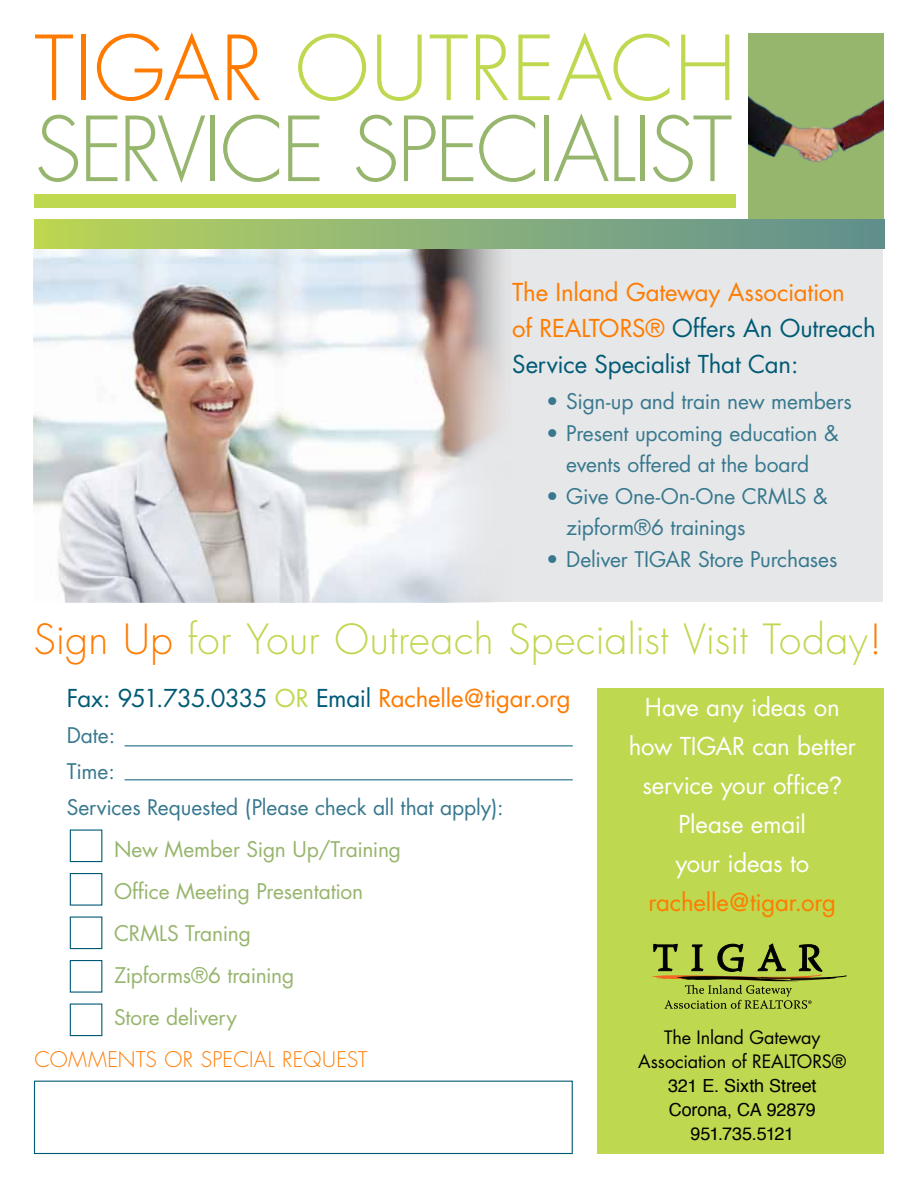
<style>
.page{position:relative;width:918px;height:1188px;background:#fff}
.page>*{position:absolute;margin:0;border:0;box-sizing:border-box;transform-origin:0 0}
.t1{font:300 87px/81px "Futura";letter-spacing:-.025em;color:#96b56d}
.t2{font:300 40.5px "Futura";letter-spacing:.005em;color:#bed84f}
.t3{font:24px/36px "Futura";letter-spacing:-.01em;color:#005a76}
.t4{font:24px/39px "Futura";letter-spacing:-.01em;color:#fff;text-align:center}
.t5{font:24px "Futura";letter-spacing:-.01em;color:#ff7b00}
.t6{font:21px/31.5px "Futura";letter-spacing:-.005em;color:#37788e}
.t7{font:21px/42px "Futura";letter-spacing:-.01em;color:#96b56d}
.t8{font:300 21px "Futura";letter-spacing:.03em;color:#ff7b00}
.t9{font:18px/24px "Helvetica";letter-spacing:-.01em;color:#000;text-align:center}
.t10{font:18px/24px "Futura";letter-spacing:-.005em;color:#000;text-align:center}
.s1{color:#ff7b00}
.s2{color:#bed84f}
.s3{font-family:"Arial"}
</style>
<div class="page">
<div style="left:748px;top:34px;width:136px;height:199px;background:#96b56d"></div>
<div style="left:34px;top:249px;width:850px;height:352px;background:#e6e7e8"></div>
<img style="left:34px;top:249px;width:484px;height:353px">
<div style="left:34px;top:219px;width:850px;height:30px;background:linear-gradient(to right,#bbd55a,#5e8e94)"></div>
<div style="left:34px;top:194px;width:702px;height:14px;background:#bed84f"></div>
<img style="left:748px;top:96px;width:135px;height:66px">
<div style="left:34px;top:1081px;width:539px;height:73px;border:1px solid #005a76"></div>
<div style="left:598px;top:688px;width:286px;height:465px;background:#bed84f"></div>
<div style="left:70px;top:830px;width:32px;height:32px;border:1px solid #005a76"></div>
<div style="left:70px;top:873px;width:32px;height:33px;border:1px solid #005a76"></div>
<div style="left:70px;top:916px;width:32px;height:33px;border:1px solid #005a76"></div>
<div style="left:70px;top:960px;width:32px;height:33px;border:1px solid #005a76"></div>
<div style="left:70px;top:1004px;width:32px;height:32px;border:1px solid #005a76"></div>
<svg style="left:652px;top:944px;width:195px;height:65px"></svg>
<hr style="left:125px;top:746px;width:448px;height:1px;background:#005a76">
<hr style="left:125px;top:779px;width:448px;height:1px;background:#005a76">
<h1 class="t1" style="left:34px;top:31px;width:703px"><span class="s1">TIGAR</span> <span class="s2">OUTREACH<br></span>SERVICE SPECIALIST</h1>
<p class="t3" style="left:512px;top:275px;width:365px"><span class="s1">The Inland Gateway Association<br>of REALTORS®</span> Offers An Outreach<br>Service Specialist That Can:</p>
<p class="t6" style="left:546px;top:386px;width:307px">• Sign-up and train new members</p>
<p class="t6" style="left:546px;top:417px;width:294px;text-align:center">• Present upcoming education &amp; events offered at the board</p>
<p class="t6" style="left:566px;top:480px;width:263px;text-indent:-20px">• Give One-On-One CRMLS &amp; zipform®6 trainings</p>
<p class="t6" style="left:546px;top:543px;width:293px">• Deliver TIGAR Store Purchases</p>
<h2 class="t2" style="left:34px;top:614px;width:850px"><span class="s1">Sign Up</span> for Your Outreach Specialist Visit Today<span class="s1">!</span></h2>
<p class="t3" style="left:67px;top:680px;width:505px">Fax: 951.735.0335 <span class="s2">OR</span> Email <span class="s1">Rachelle@tigar.org</span></p>
<p class="t6" style="left:67px;top:717px;width:438px;line-height:36px">Date:<br>Time:<br>Services Requested (Please check all that apply):</p>
<p class="t7" style="left:114px;top:828px;width:289px">New Member Sign Up/Training<br>Office Meeting Presentation<br>CRMLS Traning<br>Zipforms®6 training<br>Store delivery</p>
<p class="t8" style="left:34px;top:1047px;width:190px">Comments or Special</p>
<p class="t8" style="left:282px;top:1047px;width:52px">Request</p>
<p class="t4" style="left:629px;top:688px;width:228px">Have any ideas on how TIGAR can better service your office<span class="s3">?<br></span>Please email<br>your ideas to</p>
<p class="t5" style="left:649px;top:887px;width:189px">rachelle@tigar.org</p>
<p class="t10" style="left:638px;top:1025px;width:209px">The Inland Gateway<br>Association of REALTORS®</p>
<p class="t9" style="left:668px;top:1074px;width:150px">321 E. Sixth Street<br>Corona, CA 92879<br>951.735.5121</p>
</div>
